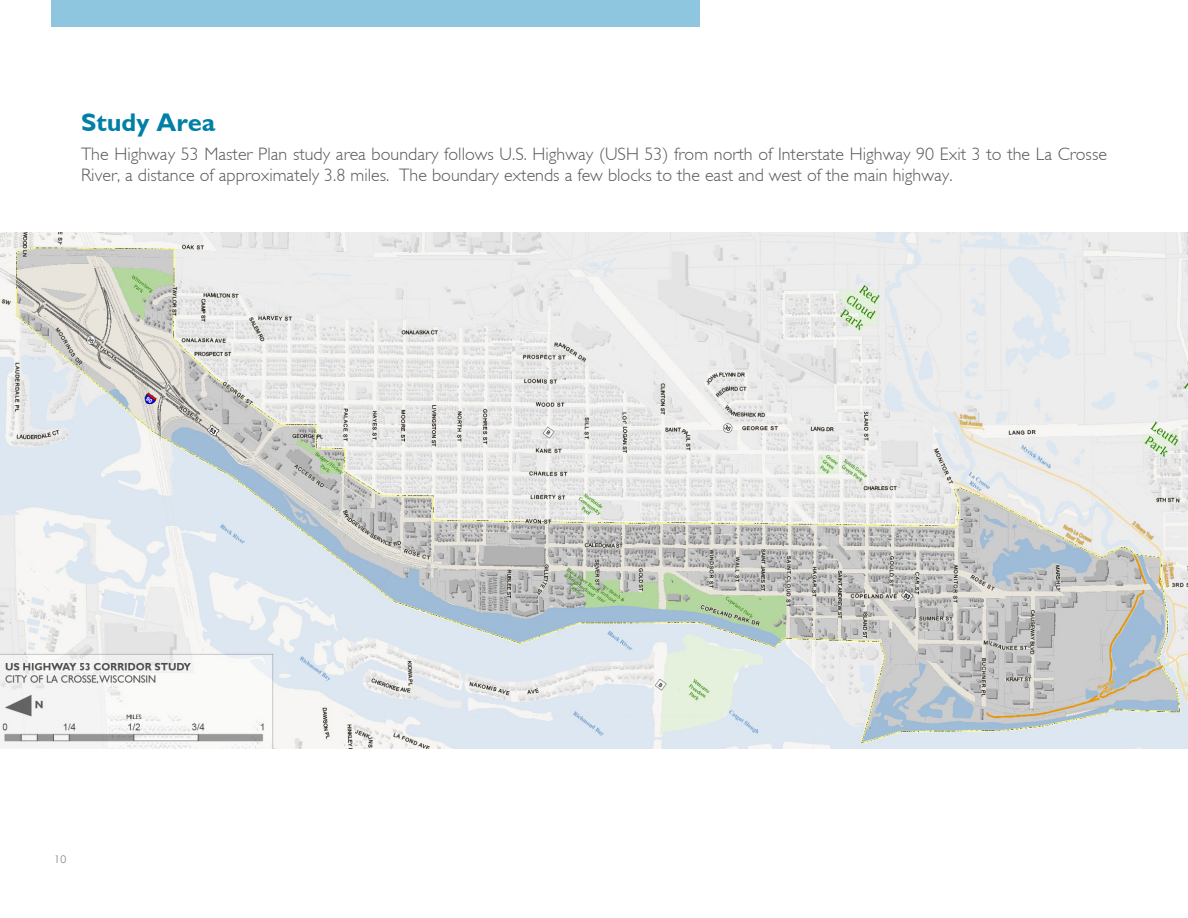
<style>
.page{position:relative;width:1188px;height:918px;background:#fff}
.page>*{position:absolute;margin:0;border:0;box-sizing:border-box;transform-origin:0 0}
.Subheader{font:700 25.5px "Gentle Sans";color:#0080a7}
.Body{font:300 18px/21.6px "Gentle Sans";color:#57585a}
.t1{font:10.5px "Century Gothic";color:#838386}
</style>
<div class="page">
<img style="left:0;top:232px;width:1188px;height:516px">
<div style="left:51px;top:0;width:648px;height:26px;background:#8ec5df"></div>
<p class="Subheader" style="left:81px;top:108px;width:136px">Study Area</p>
<p class="Body" style="left:81px;top:143px;width:1027px">The Highway 53 Master Plan study area boundary follows U.S. Highway (USH 53) from north of Interstate Highway 90 Exit 3 to the La Crosse<br>River, a distance of approximately 3.8 miles. The boundary extends a few blocks to the east and west of the main highway.</p>
<p class="t1" style="left:54px;top:852px;width:14px">10</p>
</div>
